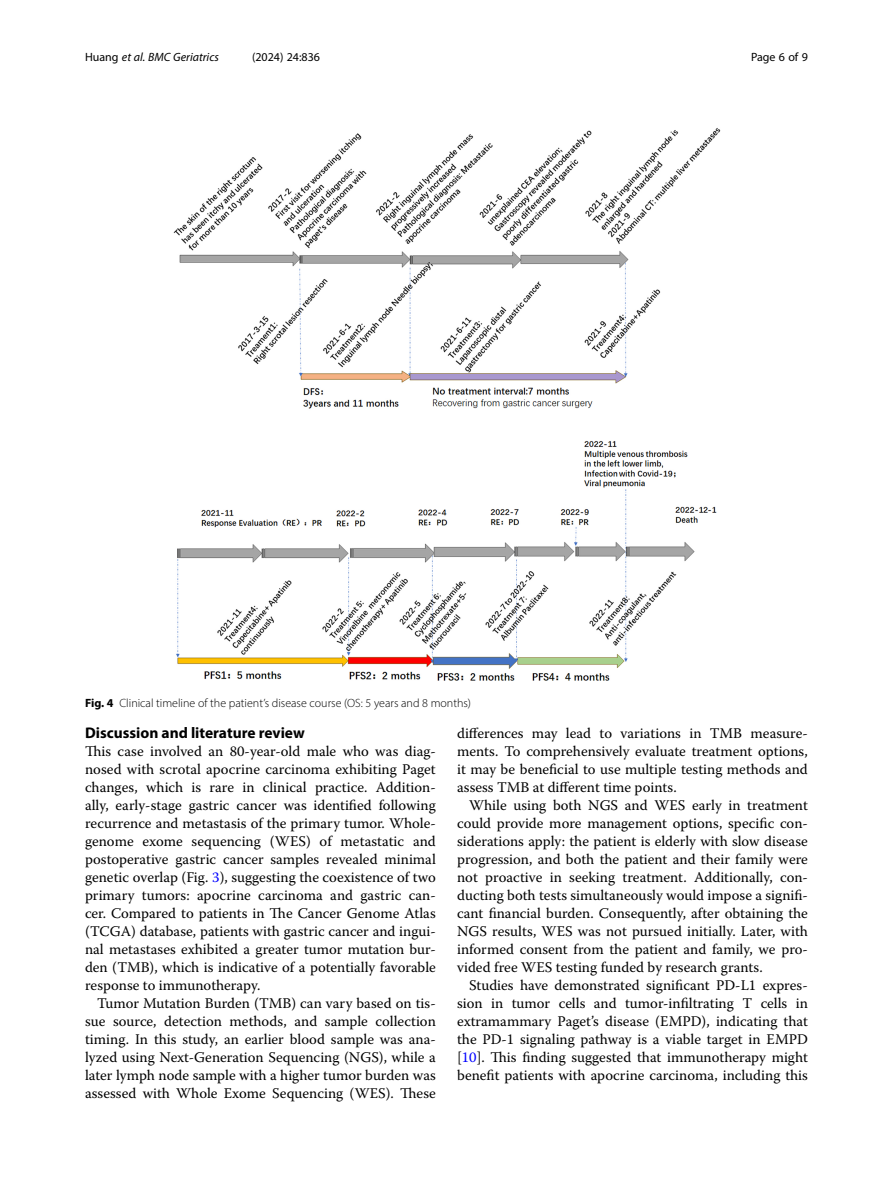
<style>
.page{position:relative;width:893px;height:1191px;background:#fff}
.page>*{position:absolute;margin:0;border:0;box-sizing:border-box;transform-origin:0 0}
.Head_1{font:700 15.45px "Myriad Pro";color:#000}
.Body_Text_Indent{font:14.7px/18px "Warnock Pro";color:#000;text-align:justify}
.Body_Text{font:14.7px/18px "Warnock Pro";color:#000;text-align:justify}
.Figure_Caption{font:300 12px "Myriad Pro";color:#000}
.t1{font:italic 12px "Myriad Pro";color:#000}
.t2{font:12px "Myriad Pro";color:#000}
.s1{font-style:normal}
.s2{font-weight:700}
.s3{color:#00f}
</style>
<div class="page">
<img style="left:173px;top:128px;width:548px;height:552px">
<p class="t1" style="left:85px;top:50px;width:135px"><span class="s1">Huang</span> et al. BMC Geriatrics</p>
<p class="t2" style="left:252px;top:50px;width:70px">(2024) 24:836</p>
<p class="t2" style="left:751px;top:50px;width:58px">Page 6 of 9</p>
<p class="Figure_Caption" style="left:85px;top:696px;width:388px"><span class="s2">Fig. 4</span> Clinical timeline of the patient’s disease course (OS: 5 years and 8 months)</p>
<p class="Head_1" style="left:85px;top:723px;width:221px">Discussion and literature review</p>
<p class="Body_Text" style="left:85px;top:742px;width:352px">This case involved an 80-year-old male who was diag&shy;nosed with scrotal apocrine carcinoma exhibiting Paget changes, which is rare in clinical practice. Addition&shy;ally, early-stage gastric cancer was identified following recurrence and metastasis of the primary tumor. Whole&shy;genome exome sequencing (WES) of metastatic and postoperative gastric cancer samples revealed minimal genetic overlap (Fig. <span class="s3">3</span>), suggesting the coexistence of two primary tumors: apocrine carcinoma and gastric can&shy;cer. Compared to patients in The Cancer Genome Atlas (TCGA) database, patients with gastric cancer and ingui&shy;nal metastases exhibited a greater tumor mutation bur&shy;den (TMB), which is indicative of a potentially favorable response to immunotherapy.</p>
<p class="Body_Text_Indent" style="left:85px;top:994px;width:352px;text-indent:12px">Tumor Mutation Burden (TMB) can vary based on tis&shy;sue source, detection methods, and sample collection timing. In this study, an earlier blood sample was ana&shy;lyzed using Next-Generation Sequencing (NGS), while a later lymph node sample with a higher tumor burden was assessed with Whole Exome Sequencing (WES). These</p>
<p class="Body_Text_Indent" style="left:457px;top:724px;width:352px">differences may lead to variations in TMB measure&shy;ments. To comprehensively evaluate treatment options, it may be beneficial to use multiple testing methods and assess TMB at different time points.</p>
<p class="Body_Text_Indent" style="left:457px;top:796px;width:352px;text-indent:12px">While using both NGS and WES early in treatment could provide more management options, specific con&shy;siderations apply: the patient is elderly with slow disease progression, and both the patient and their family were not proactive in seeking treatment. Additionally, con&shy;ducting both tests simultaneously would impose a signifi&shy;cant financial burden. Consequently, after obtaining the NGS results, WES was not pursued initially. Later, with informed consent from the patient and family, we pro&shy;vided free WES testing funded by research grants.</p>
<p class="Body_Text_Indent" style="left:457px;top:976px;width:352px;text-indent:12px">Studies have demonstrated significant PD-L1 expres&shy;sion in tumor cells and tumor-infiltrating T cells in extramammary Paget’s disease (EMPD), indicating that the PD-1 signaling pathway is a viable target in EMPD [<span class="s3">10</span>]. This finding suggested that immunotherapy might benefit patients with apocrine carcinoma, including this</p>
</div>
